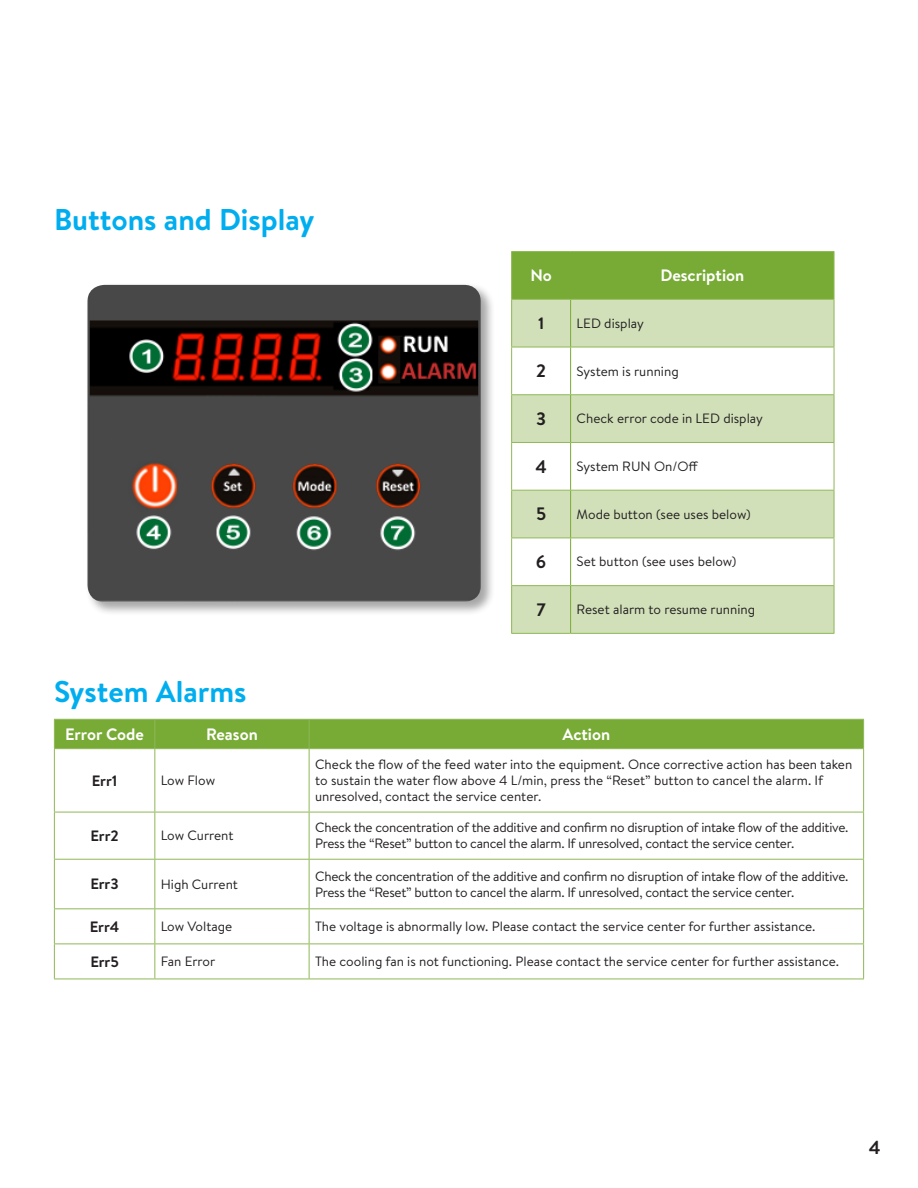
<style>
.page{position:relative;width:918px;height:1188px;background:#fff}
.page>*{position:absolute;margin:0;border:0;box-sizing:border-box;transform-origin:0 0}
.t1{font:700 30px "Brandon Text";color:#00aeef}
.t2{font:700 18.6px "Brandon Text";color:#231f20}
.t3{font:700 18px "Brandon Text";color:#231f20}
.t4{font:700 16.5px "Brandon Text";color:#fff}
.t5{font:700 16.5px "Brandon Text";color:#231f20}
.t6{font:700 15px "Brandon Text";color:#231f20}
.t7{font:13.5px/16.2px "Brandon Text";letter-spacing:-.005em;color:#231f20}
</style>
<div class="page">
<div style="left:85px;top:283px;width:411px;height:333px;background:#231f20;opacity:.4"></div>
<img style="left:87px;top:285px;width:394px;height:317px">
<div style="left:512px;top:252px;width:322px;height:47px;background:#78ab35"></div>
<div style="left:512px;top:300px;width:322px;height:333px;background:#d1e0b9"></div>
<svg style="left:512px;top:348px;width:322px;height:237px"></svg>
<hr style="left:511px;top:251px;width:60px;height:1px;background:#8fb856">
<hr style="left:511px;top:252px;width:1px;height:47px;background:#8fb856">
<hr style="left:571px;top:251px;width:263px;height:1px;background:#8fb856">
<hr style="left:834px;top:252px;width:1px;height:47px;background:#8fb856">
<hr style="left:511px;top:299px;width:60px;height:1px;background:#8fb856">
<hr style="left:511px;top:300px;width:1px;height:47px;background:#8fb856">
<hr style="left:571px;top:299px;width:263px;height:1px;background:#8fb856">
<hr style="left:834px;top:300px;width:1px;height:47px;background:#8fb856">
<hr style="left:511px;top:347px;width:60px;height:1px;background:#8fb856">
<hr style="left:511px;top:347px;width:1px;height:47px;background:#8fb856">
<hr style="left:571px;top:347px;width:263px;height:1px;background:#8fb856">
<hr style="left:834px;top:347px;width:1px;height:47px;background:#8fb856">
<hr style="left:511px;top:394px;width:60px;height:1px;background:#8fb856">
<hr style="left:511px;top:395px;width:1px;height:47px;background:#8fb856">
<hr style="left:571px;top:394px;width:263px;height:1px;background:#8fb856">
<hr style="left:834px;top:395px;width:1px;height:47px;background:#8fb856">
<hr style="left:511px;top:442px;width:60px;height:1px;background:#8fb856">
<hr style="left:511px;top:443px;width:1px;height:47px;background:#8fb856">
<hr style="left:571px;top:442px;width:263px;height:1px;background:#8fb856">
<hr style="left:834px;top:443px;width:1px;height:47px;background:#8fb856">
<hr style="left:511px;top:490px;width:60px;height:1px;background:#8fb856">
<hr style="left:511px;top:491px;width:1px;height:47px;background:#8fb856">
<hr style="left:571px;top:490px;width:263px;height:1px;background:#8fb856">
<hr style="left:834px;top:491px;width:1px;height:47px;background:#8fb856">
<hr style="left:511px;top:538px;width:60px;height:1px;background:#8fb856">
<hr style="left:511px;top:538px;width:1px;height:47px;background:#8fb856">
<hr style="left:571px;top:538px;width:263px;height:1px;background:#8fb856">
<hr style="left:834px;top:538px;width:1px;height:47px;background:#8fb856">
<hr style="left:511px;top:585px;width:60px;height:1px;background:#8fb856">
<hr style="left:511px;top:586px;width:1px;height:47px;background:#8fb856">
<hr style="left:571px;top:585px;width:263px;height:1px;background:#8fb856">
<hr style="left:834px;top:586px;width:1px;height:47px;background:#8fb856">
<hr style="left:511px;top:633px;width:60px;height:1px;background:#8fb856">
<hr style="left:571px;top:633px;width:263px;height:1px;background:#8fb856">
<hr style="left:570px;top:252px;width:1px;height:47px;background:#78ab35">
<hr style="left:570px;top:300px;width:1px;height:47px;background:#78ab35">
<hr style="left:570px;top:347px;width:1px;height:47px;background:#78ab35">
<hr style="left:570px;top:395px;width:1px;height:47px;background:#78ab35">
<hr style="left:570px;top:443px;width:1px;height:47px;background:#78ab35">
<hr style="left:570px;top:491px;width:1px;height:47px;background:#78ab35">
<hr style="left:570px;top:538px;width:1px;height:47px;background:#78ab35">
<hr style="left:570px;top:586px;width:1px;height:47px;background:#78ab35">
<div style="left:54px;top:719px;width:810px;height:29px;background:#78ab35"></div>
<hr style="left:54px;top:748px;width:101px;height:1px;background:#8fb856">
<hr style="left:54px;top:749px;width:1px;height:63px;background:#8fb856">
<hr style="left:155px;top:748px;width:154px;height:1px;background:#8fb856">
<hr style="left:154px;top:749px;width:1px;height:63px;background:#8fb856">
<hr style="left:309px;top:748px;width:555px;height:1px;background:#8fb856">
<hr style="left:309px;top:749px;width:1px;height:63px;background:#8fb856">
<hr style="left:863px;top:749px;width:1px;height:63px;background:#8fb856">
<hr style="left:54px;top:812px;width:101px;height:1px;background:#8fb856">
<hr style="left:54px;top:812px;width:1px;height:47px;background:#8fb856">
<hr style="left:155px;top:812px;width:154px;height:1px;background:#8fb856">
<hr style="left:154px;top:812px;width:1px;height:47px;background:#8fb856">
<hr style="left:309px;top:812px;width:555px;height:1px;background:#8fb856">
<hr style="left:309px;top:812px;width:1px;height:47px;background:#8fb856">
<hr style="left:863px;top:812px;width:1px;height:47px;background:#8fb856">
<hr style="left:54px;top:859px;width:101px;height:1px;background:#8fb856">
<hr style="left:54px;top:860px;width:1px;height:48px;background:#8fb856">
<hr style="left:155px;top:859px;width:154px;height:1px;background:#8fb856">
<hr style="left:154px;top:860px;width:1px;height:48px;background:#8fb856">
<hr style="left:309px;top:859px;width:555px;height:1px;background:#8fb856">
<hr style="left:309px;top:860px;width:1px;height:48px;background:#8fb856">
<hr style="left:863px;top:860px;width:1px;height:48px;background:#8fb856">
<hr style="left:54px;top:908px;width:101px;height:1px;background:#8fb856">
<hr style="left:54px;top:909px;width:1px;height:35px;background:#8fb856">
<hr style="left:155px;top:908px;width:154px;height:1px;background:#8fb856">
<hr style="left:154px;top:909px;width:1px;height:35px;background:#8fb856">
<hr style="left:309px;top:908px;width:555px;height:1px;background:#8fb856">
<hr style="left:309px;top:909px;width:1px;height:35px;background:#8fb856">
<hr style="left:863px;top:909px;width:1px;height:35px;background:#8fb856">
<hr style="left:54px;top:944px;width:101px;height:1px;background:#8fb856">
<hr style="left:54px;top:944px;width:1px;height:35px;background:#8fb856">
<hr style="left:155px;top:944px;width:154px;height:1px;background:#8fb856">
<hr style="left:154px;top:944px;width:1px;height:35px;background:#8fb856">
<hr style="left:309px;top:944px;width:555px;height:1px;background:#8fb856">
<hr style="left:309px;top:944px;width:1px;height:35px;background:#8fb856">
<hr style="left:863px;top:944px;width:1px;height:35px;background:#8fb856">
<hr style="left:54px;top:979px;width:101px;height:1px;background:#8fb856">
<hr style="left:155px;top:979px;width:154px;height:1px;background:#8fb856">
<hr style="left:309px;top:979px;width:555px;height:1px;background:#8fb856">
<p class="t1" style="left:54px;top:198px;width:262px">Buttons and Display</p>
<p class="t1" style="left:54px;top:670px;width:194px">System Alarms</p>
<p class="t4" style="left:531px;top:264px;width:23px">No</p>
<p class="t4" style="left:660px;top:264px;width:85px">Description</p>
<p class="t5" style="left:538px;top:312px;width:8px">1</p>
<p class="t7" style="left:577px;top:315px;width:69px">LED display</p>
<p class="t3" style="left:536px;top:358px;width:11px">2</p>
<p class="t7" style="left:577px;top:362px;width:104px">System is running</p>
<p class="t3" style="left:536px;top:406px;width:12px">3</p>
<p class="t7" style="left:577px;top:410px;width:188px">Check error code in LED display</p>
<p class="t3" style="left:535px;top:454px;width:13px">4</p>
<p class="t7" style="left:577px;top:458px;width:123px">System RUN On/Off</p>
<p class="t3" style="left:536px;top:502px;width:12px">5</p>
<p class="t7" style="left:577px;top:506px;width:176px">Mode button (see uses below)</p>
<p class="t3" style="left:536px;top:549px;width:12px">6</p>
<p class="t7" style="left:577px;top:553px;width:161px">Set button (see uses below)</p>
<p class="t3" style="left:536px;top:597px;width:11px">7</p>
<p class="t7" style="left:577px;top:601px;width:180px">Reset alarm to resume running</p>
<p class="t4" style="left:65px;top:723px;width:80px">Error Code</p>
<p class="t4" style="left:206px;top:723px;width:53px">Reason</p>
<p class="t4" style="left:563px;top:723px;width:49px">Action</p>
<p class="t6" style="left:92px;top:770px;width:27px">Err1</p>
<p class="t7" style="left:161px;top:772px;width:56px">Low Flow</p>
<p class="t7" style="left:315px;top:756px;width:539px">Check the flow of the feed water into the equipment. Once corrective action has been taken to sustain the water flow above 4 L/min, press the “Reset” button to cancel the alarm. If unresolved, contact the service center.</p>
<p class="t6" style="left:90px;top:825px;width:30px">Err2</p>
<p class="t7" style="left:161px;top:827px;width:74px">Low Current</p>
<p class="t7" style="left:315px;top:819px;width:535px">Check the concentration of the additive and confirm no disruption of intake flow of the additive.<br>Press the “Reset” button to cancel the alarm. If unresolved, contact the service center.</p>
<p class="t6" style="left:90px;top:874px;width:30px">Err3</p>
<p class="t7" style="left:161px;top:876px;width:79px">High Current</p>
<p class="t7" style="left:315px;top:867px;width:535px">Check the concentration of the additive and confirm no disruption of intake flow of the additive.<br>Press the “Reset” button to cancel the alarm. If unresolved, contact the service center.</p>
<p class="t6" style="left:90px;top:916px;width:31px">Err4</p>
<p class="t7" style="left:161px;top:918px;width:73px">Low Voltage</p>
<p class="t7" style="left:315px;top:918px;width:502px">The voltage is abnormally low. Please contact the service center for further assistance.</p>
<p class="t6" style="left:90px;top:951px;width:30px">Err5</p>
<p class="t7" style="left:161px;top:953px;width:56px">Fan Error</p>
<p class="t7" style="left:315px;top:953px;width:526px">The cooling fan is not functioning. Please contact the service center for further assistance.</p>
<h2 class="t2" style="left:869px;top:1135px;width:13px">4</h2>
</div>
